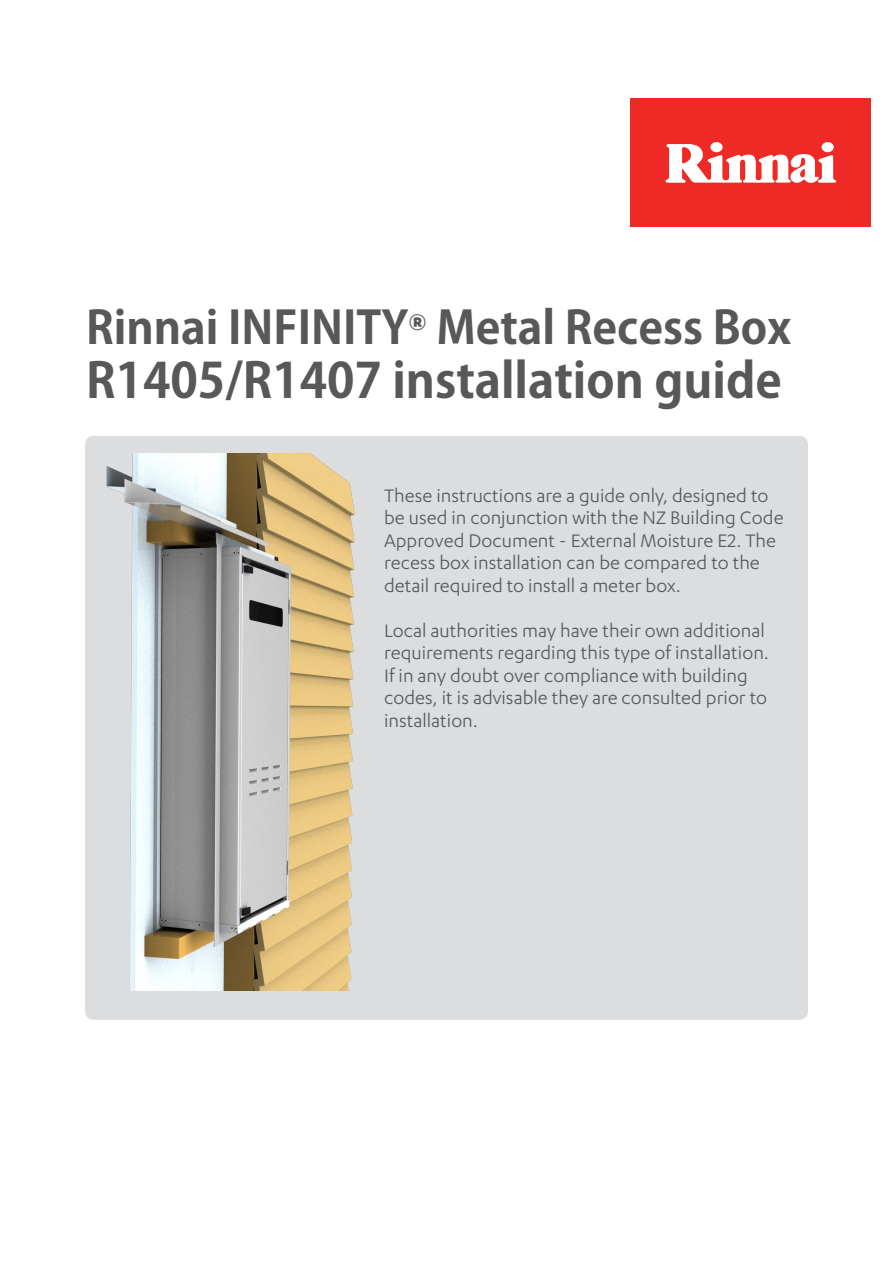
<style>
.page{position:relative;width:893px;height:1263px;background:#fff}
.page>*{position:absolute;margin:0;border:0;box-sizing:border-box;transform-origin:0 0}
.t1{font:700 48px "Koz Go Pr 6 N";color:#57585a}
.t2{font:700 45px "Koz Go Pr 6 N";color:#57585a}
.t3{font:21px/22.5px "Karbon";color:#57585a}
</style>
<div class="page">
<div style="left:630px;top:98px;width:241px;height:129px;background:#ee2926"></div>
<svg style="left:710px;top:142px;width:13px;height:10px"></svg>
<svg style="left:821px;top:142px;width:13px;height:10px"></svg>
<svg style="left:665px;top:144px;width:171px;height:39px"></svg>
<div style="left:85px;top:436px;width:723px;height:584px;background:#dcdddf;border-radius:9px"></div>
<img style="left:107px;top:453px;width:247px;height:538px">
<p class="t2" style="left:86px;top:303px;width:707px">Rinnai INFINITY<sup>®</sup> Metal Recess Box</p>
<p class="t1" style="left:86px;top:354px;width:697px">R1405/R1407 installation guide</p>
<p class="t3" style="left:384px;top:484px;width:401px">These instructions are a guide only, designed to be used in conjunction with the NZ Building Code Approved Document - External Moisture E2. The recess box installation can be compared to the detail required to install a meter box.</p>
<p class="t3" style="left:384px;top:619px;width:386px">Local authorities may have their own additional requirements regarding this type of installation.<br>If in any doubt over compliance with building codes, it is advisable they are consulted prior to installation.</p>
</div>
